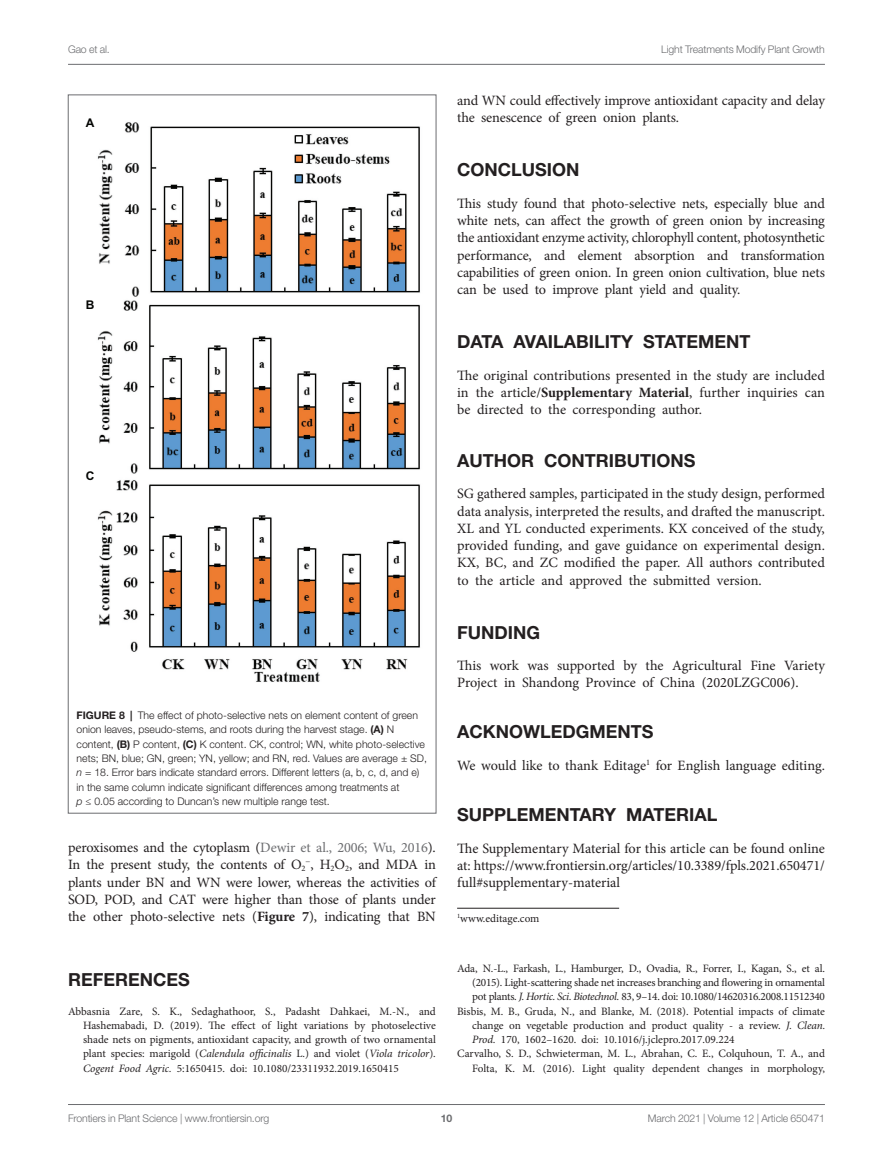
<style>
.page{position:relative;width:893px;height:1170px;background:#fff}
.page>*{position:absolute;margin:0;border:0;box-sizing:border-box;transform-origin:0 0}
.HEAD_1{font:700 18px "Helvetica Neue LT Std";color:#231f20}
.TEXT_FLUSH{font:700 18px "Helvetica Neue LT Std";color:#231f20}
.REF_HD{font:700 18px "Helvetica Neue LT Std";color:#231f20}
.TEXT_FLUSH-2{font:14.25px/17.2px "Minion Pro";letter-spacing:-.005em;color:#231f20;text-align:justify}
.TEXT{font:14.25px/17.2px "Minion Pro";letter-spacing:-.01em;color:#231f20;text-align:justify}
.t1{font:700 12px "Arial";color:#040503}
.REF{font:11.25px/14.2px "Minion Pro";color:#231f20;text-align:justify}
.FOOTNOTE_-_2DIGIT{font:11.25px "Minion Pro";color:#231f20}
.FIG_LEG{font:300 10.5px/14.2px "Helvetica Neue LT Std";color:#231f20}
.t2{font:300 10.5px "Helvetica Neue LT Std";letter-spacing:-.015em;color:#6c6d70}
.t3{font:700 10.5px "Helvetica Neue LT Std";color:#6c6d70}
.s1{font-weight:700}
.s2{font-style:italic}
.s3{color:#6c6d70}
</style>
<div class="page">
<hr style="left:68px;top:64px;width:757px;height:1px;background:#6c6d70">
<hr style="left:68px;top:1104px;width:757px;height:1px;background:#6c6d70">
<hr style="left:457px;top:907px;width:162px;height:1px;background:#231f20">
<img style="left:97px;top:122px;width:323px;height:560px">
<p class="t2" style="left:68px;top:42px;width:43px">Gao et al.</p>
<p class="t2" style="left:661px;top:42px;width:165px">Light Treatments Modify Plant Growth</p>
<p class="t1" style="left:86px;top:114px;width:10px">A</p>
<p class="t1" style="left:86px;top:296px;width:10px">B</p>
<p class="t1" style="left:86px;top:467px;width:10px">C</p>
<p class="FIG_LEG" style="left:77px;top:708px;width:352px"><span class="s1">FIGURE 8 |</span> The effect of photo-selective nets on element content of green onion leaves, pseudo-stems, and roots during the harvest stage. <span class="s1">(A)</span> N content, <span class="s1">(B)</span> P content, <span class="s1">(C)</span> K content. CK, control; WN, white photo-selective nets; BN, blue; GN, green; YN, yellow; and RN, red. Values are average ± SD, <span class="s2">n</span> = 18. Error bars indicate standard errors. Different letters (a, b, c, d, and e) in the same column indicate significant differences among treatments at<br><span class="s2">p</span> ≤ 0.05 according to Duncan’s new multiple range test.</p>
<p class="TEXT" style="left:68px;top:838px;width:369px">peroxisomes and the cytoplasm (<span class="s3">Dewir et al., 2006; Wu, 2016</span>).<br>In the present study, the contents of O<sub>2</sub><sup>−</sup>, H<sub>2</sub>O<sub>2</sub>, and MDA in plants under BN and WN were lower, whereas the activities of SOD, POD, and CAT were higher than those of plants under the other photo-selective nets (<span class="s1">Figure 7</span>), indicating that BN</p>
<p class="REF_HD" style="left:68px;top:968px;width:123px">REFERENCES</p>
<p class="REF" style="left:83px;top:1003px;width:354px;text-indent:-15px">Abbasnia Zare, S. K., Sedaghathoor, S., Padasht Dahkaei, M.-N., and Hashemabadi, D. (2019). The effect of light variations by photoselective shade nets on pigments, antioxidant capacity, and growth of two ornamental plant species: marigold (<span class="s2">Calendula officinalis</span> L.) and violet (<span class="s2">Viola tricolor</span>).<br><span class="s2">Cogent Food Agric.</span> 5:1650415. doi: 10.1080/23311932.2019.1650415</p>
<p class="TEXT" style="left:457px;top:92px;width:369px">and WN could effectively improve antioxidant capacity and delay the senescence of green onion plants.</p>
<p class="HEAD_1" style="left:457px;top:159px;width:124px">CONCLUSION</p>
<p class="TEXT_FLUSH-2" style="left:457px;top:195px;width:369px">This study found that photo-selective nets, especially blue and white nets, can affect the growth of green onion by increasing the antioxidant enzyme activity, chlorophyll content, photosynthetic performance, and element absorption and transformation capabilities of green onion. In green onion cultivation, blue nets can be used to improve plant yield and quality.</p>
<p class="HEAD_1" style="left:457px;top:330px;width:295px">DATA AVAILABILITY STATEMENT</p>
<p class="TEXT_FLUSH-2" style="left:457px;top:366px;width:369px">The original contributions presented in the study are included in the article/<span class="s1">Supplementary Material</span>, further inquiries can be directed to the corresponding author.</p>
<p class="HEAD_1" style="left:457px;top:449px;width:240px">AUTHOR CONTRIBUTIONS</p>
<p class="TEXT_FLUSH-2" style="left:457px;top:485px;width:369px">SG gathered samples, participated in the study design, performed data analysis, interpreted the results, and drafted the manuscript.<br>XL and YL conducted experiments. KX conceived of the study, provided funding, and gave guidance on experimental design.<br>KX, BC, and ZC modified the paper. All authors contributed to the article and approved the submitted version.</p>
<p class="HEAD_1" style="left:457px;top:621px;width:84px">FUNDING</p>
<p class="TEXT_FLUSH-2" style="left:457px;top:657px;width:369px">This work was supported by the Agricultural Fine Variety<br>Project in Shandong Province of China (2020LZGC006).</p>
<p class="HEAD_1" style="left:457px;top:720px;width:198px">ACKNOWLEDGMENTS</p>
<p class="TEXT_FLUSH-2" style="left:457px;top:756px;width:369px">We would like to thank Editage<sup>1</sup> for English language editing.</p>
<p class="TEXT_FLUSH" style="left:457px;top:803px;width:262px">SUPPLEMENTARY MATERIAL</p>
<p class="TEXT_FLUSH-2" style="left:457px;top:839px;width:369px">The Supplementary Material for this article can be found online at: https://www.frontiersin.org/articles/10.3389/fpls.2021.650471/ full#supplementary-material</p>
<p class="FOOTNOTE_-_2DIGIT" style="left:457px;top:910px;width:84px"><sup>1</sup>www.editage.com</p>
<p class="REF" style="left:472px;top:961px;width:354px;text-indent:-15px">Ada, N.-L., Farkash, L., Hamburger, D., Ovadia, R., Forrer, I., Kagan, S., et al. (2015). Light-scattering shade net increases branching and flowering in ornamental pot plants. <span class="s2">J. Hortic. Sci. Biotechnol.</span> 83, 9–14. doi: 10.1080/14620316.2008.11512340</p>
<p class="REF" style="left:472px;top:1003px;width:355px;text-indent:-15px">Bisbis, M. B., Gruda, N., and Blanke, M. (2018). Potential impacts of climate change on vegetable production and product quality - a review. <span class="s2">J. Clean.<br>Prod.</span> 170, 1602–1620. doi: 10.1016/j.jclepro.2017.09.224</p>
<p class="REF" style="left:457px;top:1046px;width:369px;text-align:right">Carvalho, S. D., Schwieterman, M. L., Abrahan, C. E., Colquhoun, T. A., and<br>Folta, K. M. (2016). Light quality dependent changes in morphology,</p>
<p class="t2" style="left:68px;top:1111px;width:203px">Frontiers in Plant Science | www.frontiersin.org</p>
<p class="t3" style="left:441px;top:1111px;width:13px">10</p>
<p class="t2" style="left:648px;top:1111px;width:178px">March 2021 | Volume 12 | Article 650471</p>
</div>
